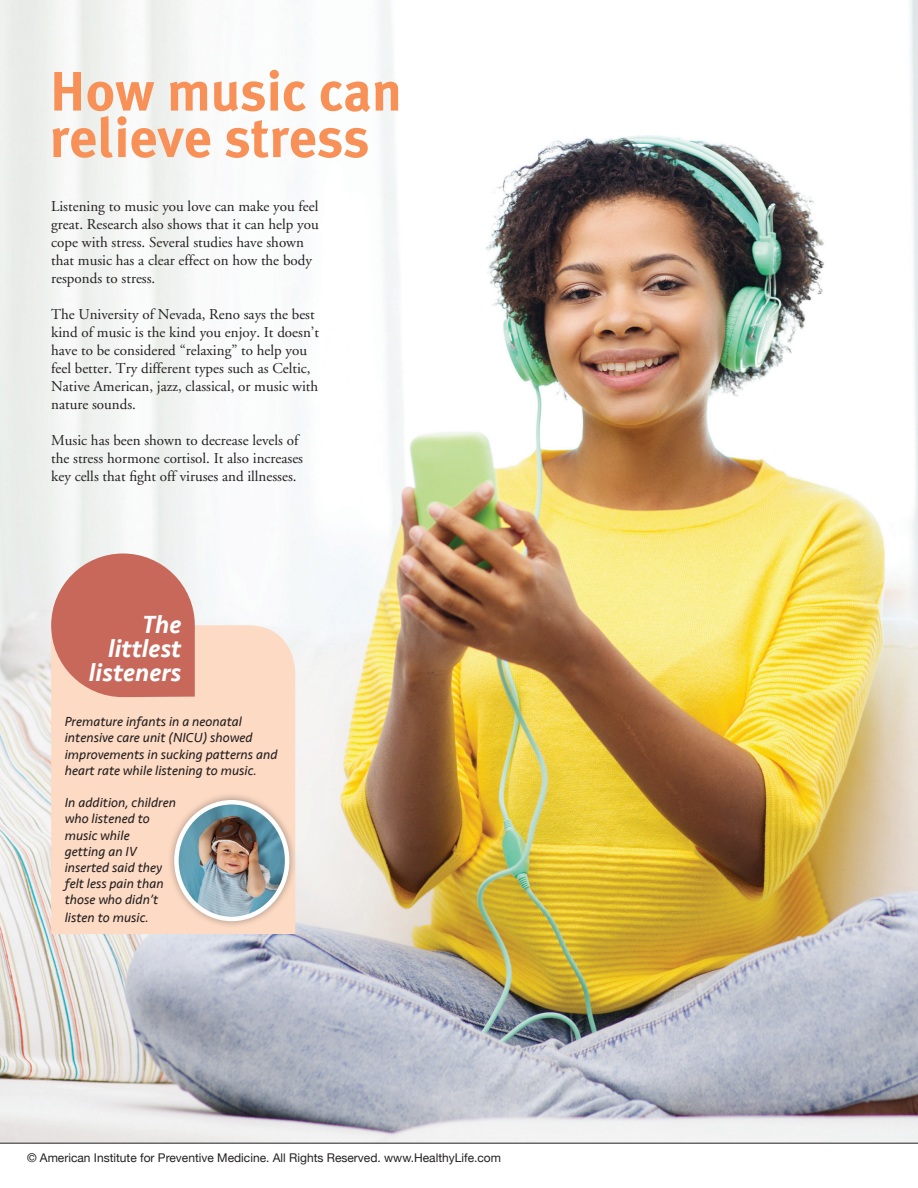
<style>
.page{position:relative;width:918px;height:1188px;background:#fff}
.page>*{position:absolute;margin:0;border:0;box-sizing:border-box;transform-origin:0 0}
.t1{font:700 55.5px/46.5px "Meta Plus";color:#f79157}
.t2{font:italic 500 25.5px/24px "Seravek";color:#fff;text-align:right}
.t3{font:15px/18px "Adobe Garamond";color:#231f20}
.t4{font:italic 13.5px/16.2px "Seravek";color:#231f20}
.t5{font:12px "Helvetica Neue";color:#231f20}
</style>
<div class="page">
<img style="left:0;top:1px;width:918px;height:1142px">
<div style="left:51px;top:625px;width:244px;height:309px;background:#fddac3"></div>
<svg style="left:51px;top:554px;width:144px;height:143px;background:#ce7c70"></svg>
<div style="left:167px;top:793px;width:130px;height:136px;background:#231f20;opacity:.4"></div>
<img style="left:176px;top:802px;width:111px;height:117px">
<div style="left:174px;top:800px;width:115px;height:121px;border:4px solid #fff;border-radius:50%"></div>
<hr style="left:0;top:0;width:918px;height:1px;background:#e6e7e9">
<hr style="left:0;top:1143px;width:918px;height:1px;background:#231f20">
<p class="t1" style="left:50px;top:68px;width:354px">How music can relieve stress</p>
<p class="t3" style="left:51px;top:198px;width:269px">Listening to music you love can make you feel great. Research also shows that it can help you cope with stress. Several studies have shown that music has a clear effect on how the body responds to stress.</p>
<p class="t3" style="left:51px;top:306px;width:269px">The University of Nevada, Reno says the best kind of music is the kind you enjoy. It doesn’t have to be considered “relaxing” to help you feel better. Try different types such as Celtic, Native American, jazz, classical, or music with nature sounds.</p>
<p class="t3" style="left:51px;top:432px;width:253px">Music has been shown to decrease levels of the stress hormone cortisol. It also increases key cells that fight off viruses and illnesses.</p>
<p class="t2" style="left:89px;top:613px;width:94px">The littlest listeners</p>
<p class="t4" style="left:65px;top:713px;width:214px">Premature infants in a neonatal intensive care unit (NICU) showed improvements in sucking patterns and heart rate while listening to music.</p>
<p class="t4" style="left:65px;top:794px;width:113px">In addition, children who listened to music while<br>getting an IV inserted said they felt less pain than those who didn’t</p>
<p class="t4" style="left:65px;top:910px;width:86px">listen to music.</p>
<p class="t5" style="left:27px;top:1150px;width:476px">© American Institute for Preventive Medicine. All Rights Reserved. www.HealthyLife.com</p>
</div>
